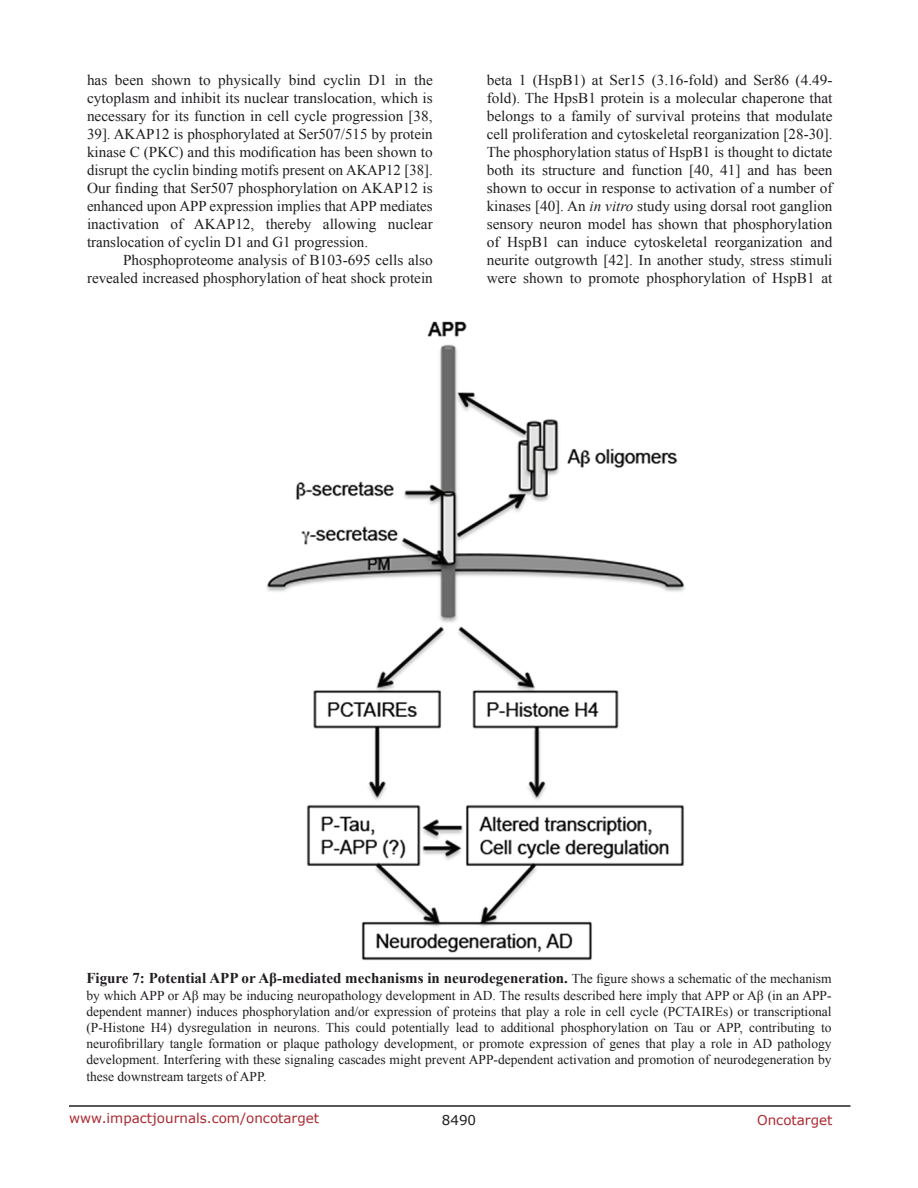
<style>
.page{position:relative;width:918px;height:1188px;background:#fff}
.page>*{position:absolute;margin:0;border:0;box-sizing:border-box;transform-origin:0 0}
.t1{font:15px/18px "Times New Roman";color:#201d20;text-align:justify}
.t2{font:700 15px "Times New Roman";color:#201d20}
.t3{font:13.5px/16.2px "Times New Roman";color:#201d20;text-align:justify}
.t4{font:13.5px "Verdana";color:#ac2830}
.t5{font:13.5px "Verdana";color:#201d20}
.s1{font-style:italic}
.s2{font-weight:400;font-size:13.5px}
</style>
<div class="page">
<hr style="left:69px;top:1105px;width:781px;height:2px;background:#231f20">
<img style="left:266px;top:321px;width:419px;height:640px">
<p class="t1" style="left:87px;top:71px;width:347px">has been shown to physically bind cyclin D1 in the cytoplasm and inhibit its nuclear translocation, which is necessary for its function in cell cycle progression [38, 39]. AKAP12 is phosphorylated at Ser507/515 by protein kinase C (PKC) and this modification has been shown to disrupt the cyclin binding motifs present on AKAP12 [38].<br>Our finding that Ser507 phosphorylation on AKAP12 is enhanced upon APP expression implies that APP mediates inactivation of AKAP12, thereby allowing nuclear translocation of cyclin D1 and G1 progression.</p>
<p class="t1" style="left:87px;top:251px;width:347px;text-align:right">Phosphoproteome analysis of B103-695 cells also revealed increased phosphorylation of heat shock protein</p>
<p class="t1" style="left:487px;top:71px;width:347px">beta 1 (HspB1) at Ser15 (3.16-fold) and Ser86 (4.49- fold). The HpsB1 protein is a molecular chaperone that belongs to a family of survival proteins that modulate cell proliferation and cytoskeletal reorganization [28-30].<br>The phosphorylation status of HspB1 is thought to dictate both its structure and function [40, 41] and has been shown to occur in response to activation of a number of kinases [40]. An <span class="s1">in vitro</span> study using dorsal root ganglion sensory neuron model has shown that phosphorylation of HspB1 can induce cytoskeletal reorganization and neurite outgrowth [42]. In another study, stress stimuli were shown to promote phosphorylation of HspB1 at</p>
<p class="t2" style="left:86px;top:968px;width:747px">Figure 7: Potential APP or Aβ-mediated mechanisms in neurodegeneration. <span class="s2">The figure shows a schematic of the mechanism</span></p>
<p class="t3" style="left:86px;top:987px;width:747px">by which APP or Aβ may be inducing neuropathology development in AD. The results described here imply that APP or Aβ (in an APP&shy;dependent manner) induces phosphorylation and/or expression of proteins that play a role in cell cycle (PCTAIREs) or transcriptional (P-Histone H4) dysregulation in neurons. This could potentially lead to additional phosphorylation on Tau or APP, contributing to neurofibrillary tangle formation or plaque pathology development, or promote expression of genes that play a role in AD pathology development. Interfering with these signaling cascades might prevent APP-dependent activation and promotion of neurodegeneration by these downstream targets of APP.</p>
<p class="t4" style="left:69px;top:1109px;width:252px">www.impactjournals.com/oncotarget</p>
<p class="t5" style="left:442px;top:1111px;width:36px">8490</p>
<p class="t4" style="left:757px;top:1111px;width:77px">Oncotarget</p>
</div>
